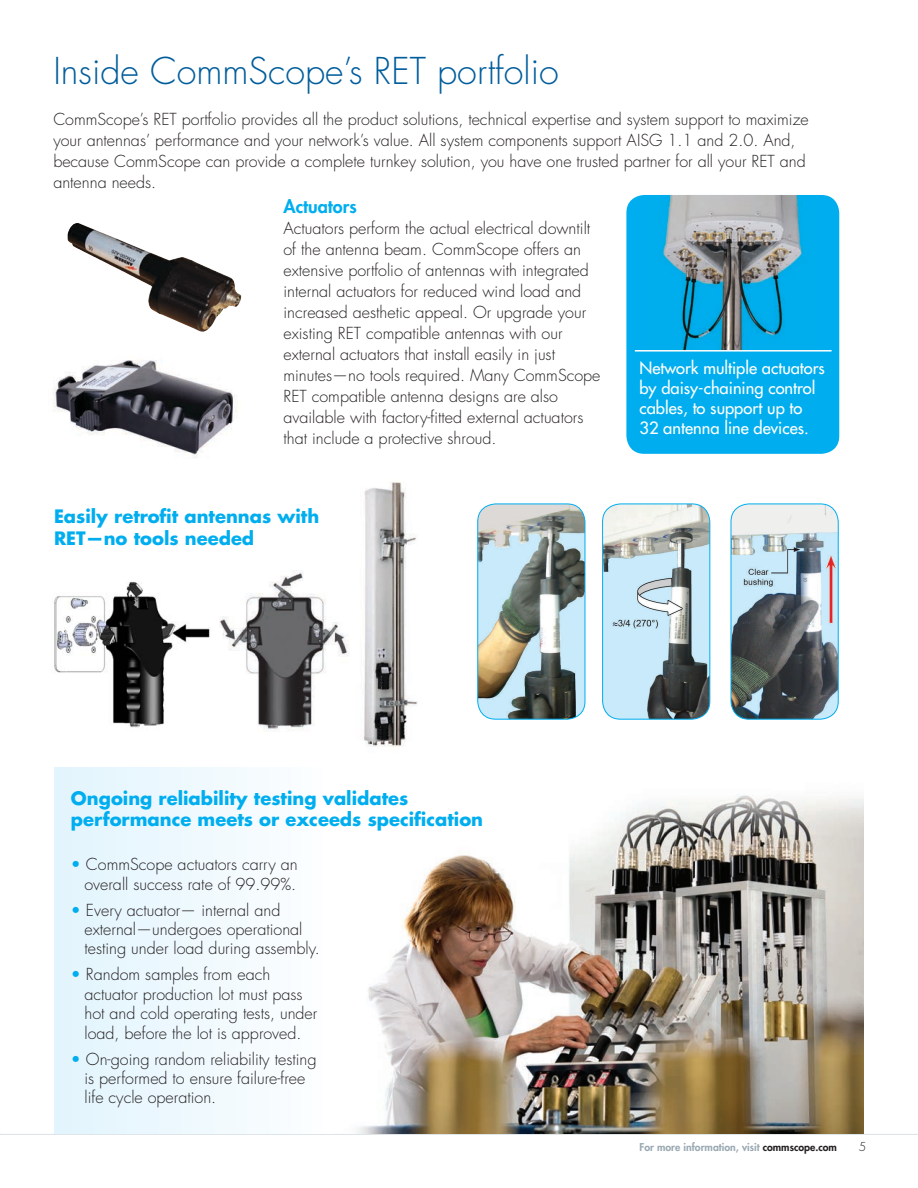
<style>
.page{position:relative;width:918px;height:1188px;background:#fff}
.page>*{position:absolute;margin:0;border:0;box-sizing:border-box;transform-origin:0 0}
.t1{font:300 36px "Futura Std";color:#005d9c}
.t2{font:700 18px/21.6px "Futura Std";color:#00aeef}
.t3{font:800 18px "Futura Std";color:#00aeef}
.t4{font:500 16.5px/19.8px "Futura Std";color:#fff}
.t5{font:300 16.2px/21px "Futura Std";color:#231f20}
.t6{font:300 12px "Futura Std";color:#231f20}
.t7{font:800 10.5px "Futura Std";color:#9aa9b2}
.s1{color:#00aeef}
.s2{color:#231f20}
</style>
<div class="page">
<hr style="left:0;top:1134px;width:918px;height:1px;background:#dae2e7">
<img style="left:357px;top:794px;width:507px;height:340px">
<div style="left:54px;top:767px;width:279px;height:367px;background:linear-gradient(to right,#e1f4fd,#fdfeff)"></div>
<div style="left:626px;top:195px;width:213px;height:259px;background:#00aeef;border-radius:18px"></div>
<img style="left:662px;top:196px;width:141px;height:154px">
<img style="left:53px;top:360px;width:184px;height:98px">
<img style="left:68px;top:223px;width:51px;height:46px">
<hr style="left:635px;top:350px;width:197px;height:2px;background:#fff">
<img style="left:478px;top:504px;width:107px;height:215px;border-radius:18px">
<img style="left:479px;top:504px;width:17px;height:10px">
<div style="left:477px;top:504px;width:108px;height:216px;border:1px solid #00aeef;border-radius:18px"></div>
<img style="left:617px;top:504px;width:90px;height:215px">
<img style="left:603px;top:504px;width:18px;height:197px">
<div style="left:602px;top:504px;width:108px;height:216px;border:1px solid #00aeef;border-radius:18px"></div>
<svg style="left:731px;top:504px;width:107px;height:215px;background:#8d9c9f"></svg>
<img style="left:745px;top:504px;width:93px;height:214px">
<img style="left:732px;top:504px;width:17px;height:10px">
<div style="left:731px;top:504px;width:108px;height:216px;border:1px solid #00aeef;border-radius:18px"></div>
<img style="left:361px;top:482px;width:57px;height:265px">
<img style="left:219px;top:571px;width:130px;height:159px">
<img style="left:54px;top:581px;width:156px;height:147px">
<h1 class="t1" style="left:53px;top:49px;width:507px">Inside CommScope’s RET portfolio</h1>
<p class="t5" style="left:53px;top:109px;width:757px">CommScope’s RET portfolio provides all the product solutions, technical expertise and system support to maximize your antennas’ performance and your network’s value. All system components support AISG 1.1 and 2.0. And, because CommScope can provide a complete turnkey solution, you have one trusted partner for all your RET and antenna needs.</p>
<p class="t3" style="left:284px;top:195px;width:75px">Actuators</p>
<p class="t5" style="left:284px;top:218px;width:319px">Actuators perform the actual electrical downtilt of the antenna beam. CommScope offers an extensive portfolio of antennas with integrated internal actuators for reduced wind load and increased aesthetic appeal. Or upgrade your existing RET compatible antennas with our external actuators that install easily in just minutes—no tools required. Many CommScope RET compatible antenna designs are also available with factory-fitted external actuators that include a protective shroud.</p>
<p class="t2" style="left:54px;top:505px;width:267px">Easily retrofit antennas with<br>RET—no tools needed</p>
<p class="t4" style="left:639px;top:358px;width:187px">Network multiple actuators by daisy-chaining control cables, to support up to<br>32 antenna line devices.</p>
<p class="t2" style="left:71px;top:787px;width:414px">Ongoing reliability testing validates performance meets or exceeds specification</p>
<p class="t5" style="left:71px;top:855px;width:228px;line-height:19.4px;text-align:right"><span class="s1">•</span> CommScope actuators carry an overall success rate of 99.99%.</p>
<p class="t5" style="left:84px;top:901px;width:237px;line-height:19.4px;text-indent:-13px"><span class="s1">•</span> Every actuator— internal and external—undergoes operational testing under load during assembly.</p>
<p class="t5" style="left:84px;top:965px;width:234px;line-height:19.4px;text-indent:-13px"><span class="s1">•</span> Random samples from each actuator production lot must pass hot and cold operating tests, under load, before the lot is approved.</p>
<p class="t5" style="left:84px;top:1050px;width:234px;line-height:19.4px;text-indent:-13px"><span class="s1">•</span> On-going random reliability testing is performed to ensure failure-free life cycle operation.</p>
<p class="t7" style="left:640px;top:1140px;width:199px">For more information, visit <span class="s2">commscope.com</span></p>
<p class="t6" style="left:859px;top:1140px;width:9px">5</p>
</div>
